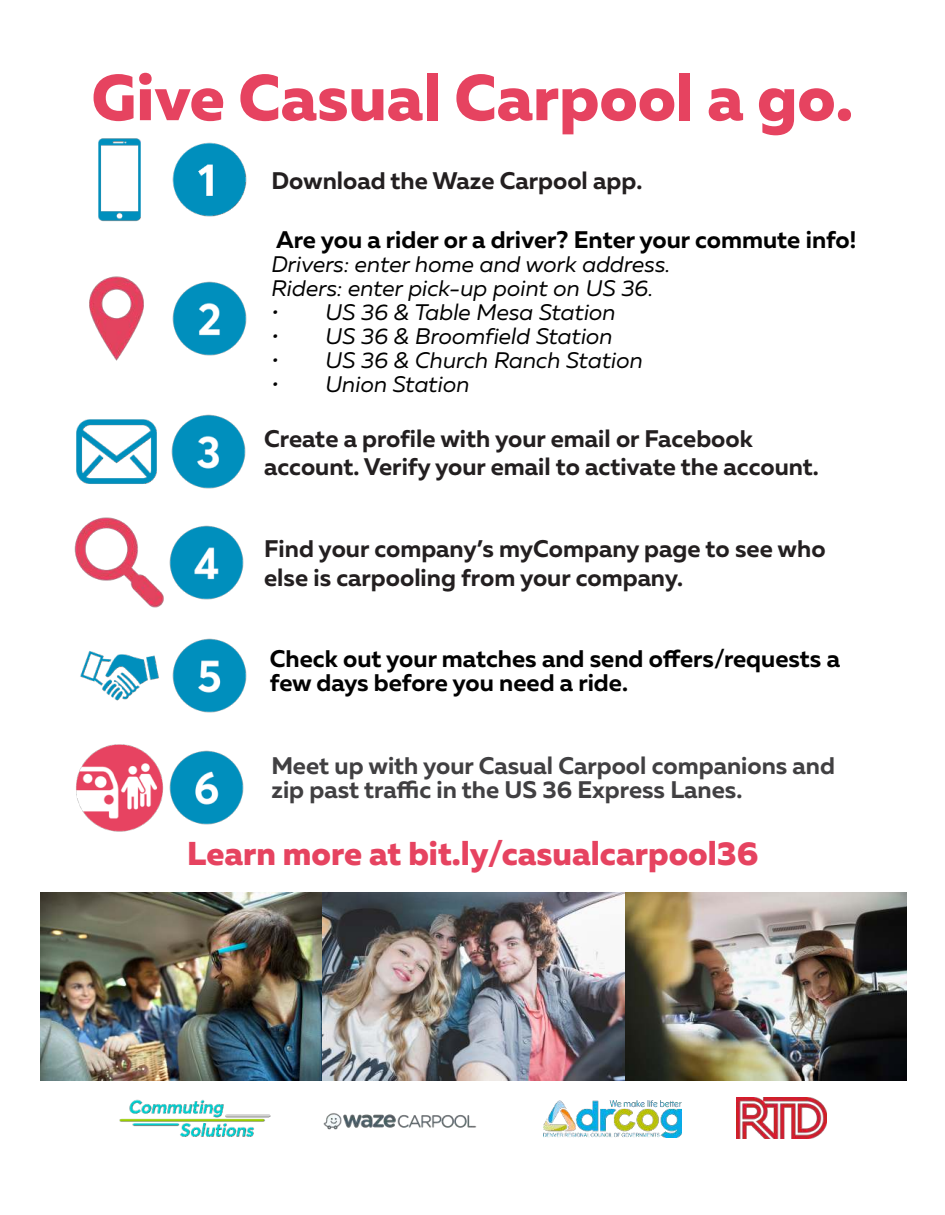
<style>
.page{position:relative;width:945px;height:1215px;background:#fff}
.page>*{position:absolute;margin:0;border:0;box-sizing:border-box;transform-origin:0 0}
.t1{font:800 64.5px "Muller";color:#e64360}
.t2{font:800 33px "Muller";color:#e64360}
.t3{font:700 24px/28.8px "Muller";color:#231f20}
.t4{font:700 24px/24px "Muller";color:#020202}
.t5{font:700 24px/24px "Muller";color:#414042}
.t6{font:italic 22.5px/24px "Muller";color:#020202}
</style>
<div class="page">
<img style="left:40px;top:893px;width:867px;height:188px">
<img style="left:120px;top:1100px;width:151px;height:37px">
<img style="left:544px;top:1100px;width:137px;height:37px">
<img style="left:323px;top:1113px;width:154px;height:17px">
<img style="left:736px;top:1097px;width:90px;height:42px">
<img style="left:169px;top:525px;width:75px;height:75px">
<img style="left:76px;top:744px;width:85px;height:88px">
<img style="left:98px;top:138px;width:149px;height:84px">
<img style="left:172px;top:281px;width:75px;height:75px">
<img style="left:171px;top:414px;width:75px;height:75px">
<img style="left:80px;top:638px;width:167px;height:75px">
<img style="left:161px;top:750px;width:83px;height:75px">
<img style="left:75px;top:517px;width:89px;height:90px">
<img style="left:89px;top:276px;width:55px;height:85px">
<img style="left:76px;top:419px;width:81px;height:65px">
<h1 class="t1" style="left:91px;top:68px;width:763px">Give Casual Carpool a go.</h1>
<p class="t3" style="left:271px;top:168px;width:372px">Download the Waze Carpool app.</p>
<p class="t4" style="left:276px;top:230px;width:582px">Are you a rider or a driver? Enter your commute info!</p>
<p class="t6" style="left:271px;top:254px;width:400px">Drivers: enter home and work address.<br>Riders: enter pick-up point on US 36.</p>
<p class="t6" style="left:271px;top:302px;width:346px">• US 36 &amp; Table Mesa Station</p>
<p class="t6" style="left:271px;top:326px;width:343px">• US 36 &amp; Broomfield Station</p>
<p class="t6" style="left:271px;top:350px;width:373px">• US 36 &amp; Church Ranch Station</p>
<p class="t6" style="left:271px;top:374px;width:200px">• Union Station</p>
<p class="t3" style="left:264px;top:426px;width:556px">Create a profile with your email or Facebook account. Verify your email to activate the account.</p>
<p class="t3" style="left:264px;top:537px;width:563px">Find your company’s myCompany page to see who else is carpooling from your company.</p>
<p class="t4" style="left:270px;top:648px;width:572px">Check out your matches and send offers/requests a few days before you need a ride.</p>
<p class="t5" style="left:271px;top:756px;width:565px">Meet up with your Casual Carpool companions and zip past traffic in the US 36 Express Lanes.</p>
<h2 class="t2" style="left:187px;top:838px;width:573px">Learn more at bit.ly/casualcarpool36</h2>
</div>
